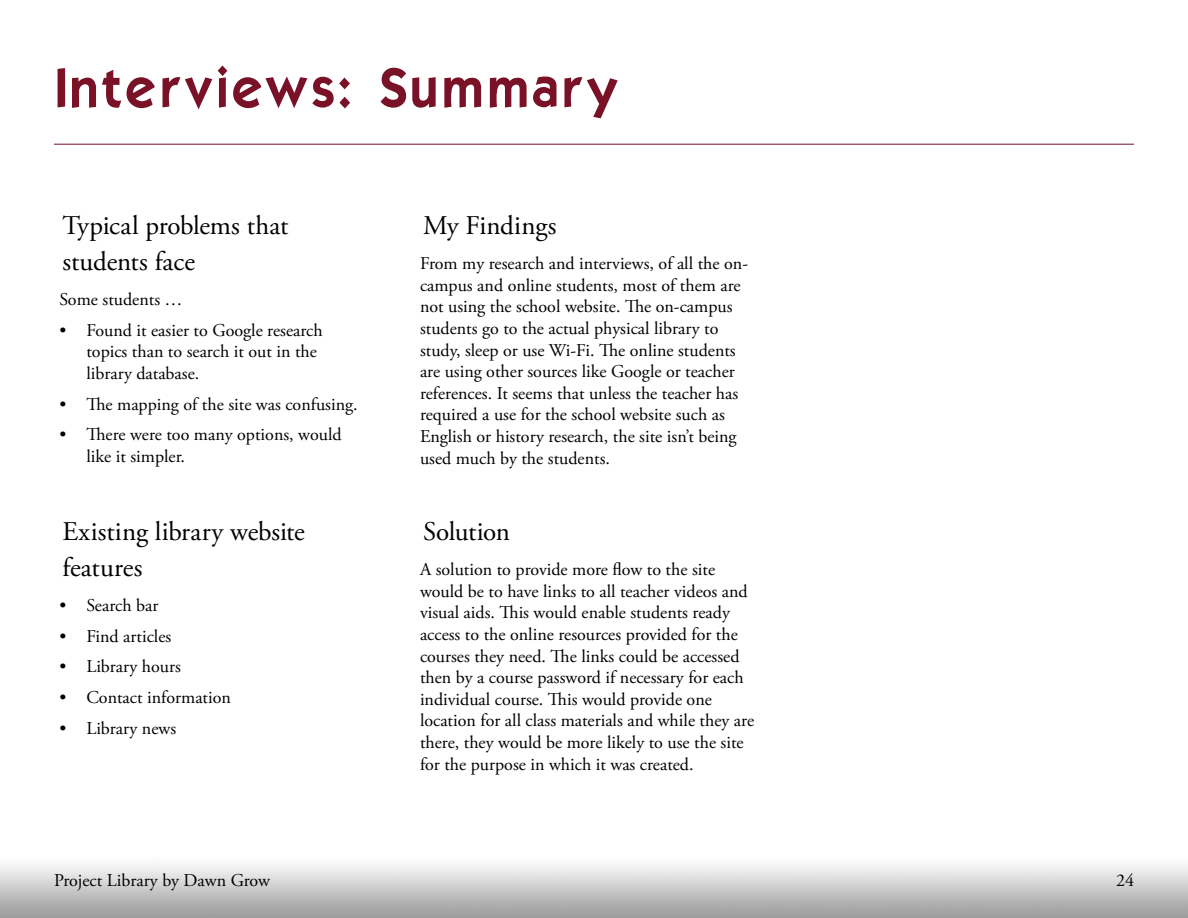
<style>
.page{position:relative;width:1188px;height:918px;background:#fff}
.page>*{position:absolute;margin:0;border:0;box-sizing:border-box;transform-origin:0 0}
.t1{font:54px "ELEGANCE";letter-spacing:.1em;color:#791127}
.t2{font:27px/36px "Adobe Garamond Pro";color:#000}
.t3{font:27px "Adobe Garamond Pro";letter-spacing:-.02em;color:#000}
.t4{font:18px/21.6px "Adobe Garamond Pro";color:#000}
</style>
<div class="page">
<hr style="left:54px;top:144px;width:1080px;height:1px;background:#791127">
<h1 class="t1" style="left:57px;top:54px;width:562px">Interviews: Summary</h1>
<h2 class="t2" style="left:62px;top:208px;width:228px">Typical problems that students face</h2>
<p class="t4" style="left:59px;top:289px;width:125px">Some students …</p>
<p class="t4" style="left:86px;top:320px;width:238px;text-indent:-27px">• Found it easier to Google research topics than to search it out in the library database.</p>
<p class="t4" style="left:59px;top:394px;width:300px">• The mapping of the site was confusing.</p>
<p class="t4" style="left:86px;top:424px;width:257px;text-indent:-27px">• There were too many options, would like it simpler.</p>
<h2 class="t2" style="left:62px;top:514px;width:244px">Existing library website features</h2>
<p class="t4" style="left:59px;top:595px;width:101px">• Search bar</p>
<p class="t4" style="left:59px;top:626px;width:113px">• Find articles</p>
<p class="t4" style="left:59px;top:656px;width:123px">• Library hours</p>
<p class="t4" style="left:59px;top:687px;width:173px">• Contact information</p>
<p class="t4" style="left:59px;top:718px;width:118px">• Library news</p>
<h2 class="t2" style="left:423px;top:208px;width:135px">My Findings</h2>
<p class="t4" style="left:420px;top:253px;width:330px">From my research and interviews, of all the on&shy;campus and online students, most of them are not using the school website. The on-campus students go to the actual physical library to study, sleep or use Wi-Fi. The online students are using other sources like Google or teacher references. It seems that unless the teacher has required a use for the school website such as English or history research, the site isn’t being used much by the students.</p>
<h2 class="t3" style="left:423px;top:515px;width:89px">Solution</h2>
<p class="t4" style="left:420px;top:559px;width:336px">A solution to provide more flow to the site would be to have links to all teacher videos and visual aids. This would enable students ready access to the online resources provided for the courses they need. The links could be accessed then by a course password if necessary for each individual course. This would provide one location for all class materials and while they are there, they would be more likely to use the site for the purpose in which it was created.</p>
<p class="t4" style="left:54px;top:870px;width:217px">Project Library by Dawn Grow</p>
<p class="t4" style="left:1116px;top:870px;width:19px">24</p>
</div>
